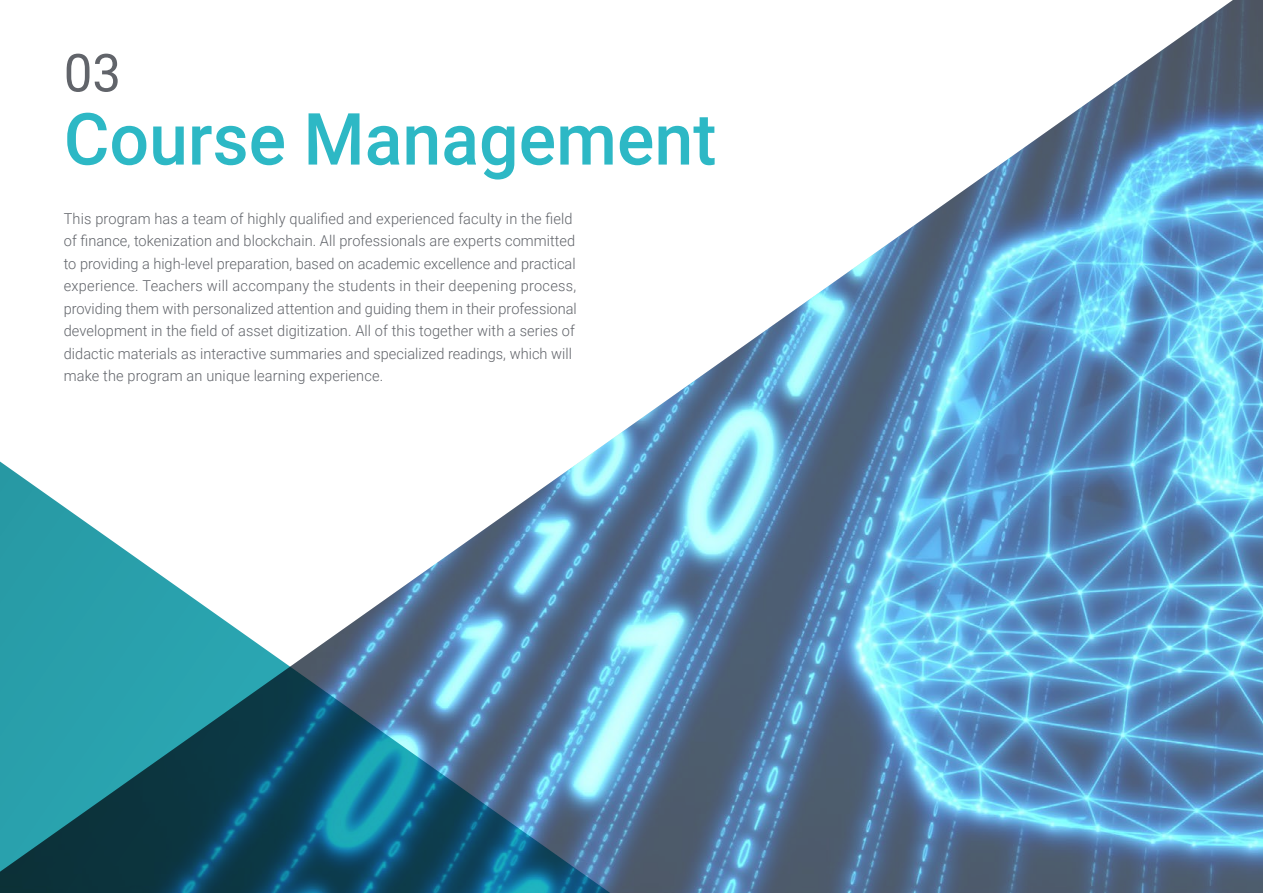
<style>
.page{position:relative;width:1263px;height:893px;background:#fff}
.page>*{position:absolute;margin:0;border:0;box-sizing:border-box;transform-origin:0 0}
.t1{font:500 72px "Roboto";color:#2db8c5}
.t2{font:52.5px "Roboto";color:#61646a}
.t3{font:300 15px/22.5px "Roboto";letter-spacing:.005em;color:#61646a}
</style>
<div class="page">
<img style="left:602px;top:0;width:661px;height:893px">
<svg style="left:0;top:446px;width:640px;height:447px"></svg>
<h2 class="t2" style="left:64px;top:36px;width:59px">03</h2>
<h1 class="t1" style="left:64px;top:89px;width:654px">Course Management</h1>
<p class="t3" style="left:64px;top:207px;width:514px">This program has a team of highly qualified and experienced faculty in the field of finance, tokenization and blockchain. All professionals are experts committed to providing a high-level preparation, based on academic excellence and practical experience. Teachers will accompany the students in their deepening process, providing them with personalized attention and guiding them in their professional development in the field of asset digitization. All of this together with a series of didactic materials as interactive summaries and specialized readings, which will make the program an unique learning experience.</p>
</div>
